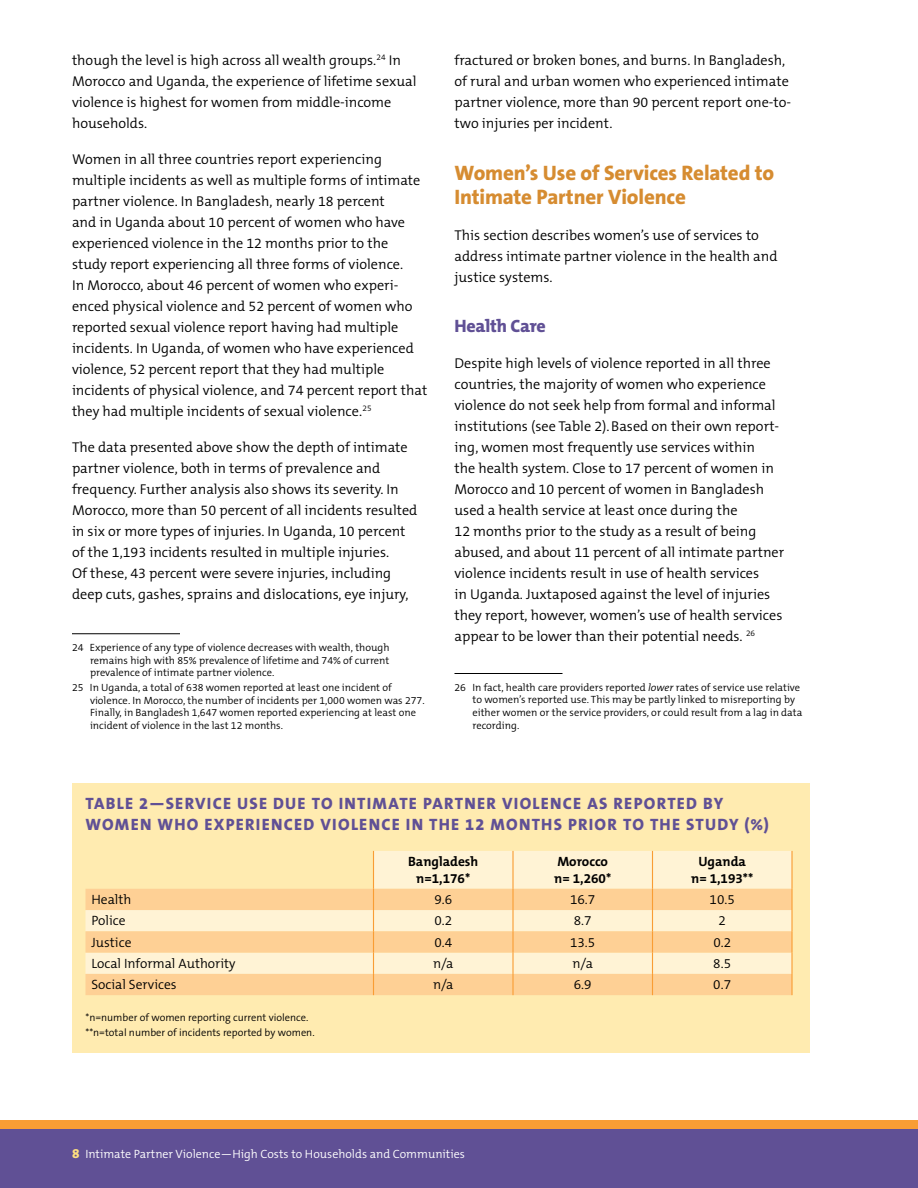
<style>
.page{position:relative;width:918px;height:1188px;background:#fff}
.page>*{position:absolute;margin:0;border:0;box-sizing:border-box;transform-origin:0 0}
.Header_1{font:800 21px/24px "The Sans B8";letter-spacing:-.01em;color:#d68c31}
.Header_2{font:800 18px "The Mix B8";color:#605095}
.Box_Head{font:800 16.5px/21px "The Mix B8";letter-spacing:.08em;color:#605095}
.Footnote{font:300 14.25px/21px "The Mix B4";color:#000}
.Table_Cell_Text{font:300 13.5px "The Mix B4";color:#000}
.Table_Cell_Text-2{font:700 13.5px/16.5px "The Mix B7";color:#000;text-align:center}
.t1{font:300 12px "The Mix B4";color:#fff}
.Footnote-2{font:300 10.5px/12.8px "The Mix B4";color:#000}
.Table_Notes{font:300 10.5px "The Sans B4";color:#000}
.s1{font-style:italic}
.s2{font-family:"The Mix B8";font-weight:800;font-size:13.5px;color:#ffe07f}
</style>
<div class="page">
<div style="left:72px;top:783px;width:738px;height:270px;background:#ffebb0"></div>
<div style="left:372px;top:851px;width:419px;height:38px;background:#fff3d5"></div>
<svg style="left:86px;top:889px;width:705px;height:106px;background:#feddae"></svg>
<hr style="left:373px;top:851px;width:1px;height:38px;background:#f99d34">
<hr style="left:512px;top:851px;width:2px;height:38px;background:#f99d34">
<hr style="left:652px;top:851px;width:1px;height:38px;background:#f99d34">
<hr style="left:512px;top:889px;width:2px;height:21px;background:#f99d34">
<hr style="left:512px;top:910px;width:2px;height:21px;background:#f99d34">
<hr style="left:512px;top:931px;width:2px;height:22px;background:#f99d34">
<hr style="left:512px;top:953px;width:2px;height:21px;background:#f99d34">
<svg style="left:373px;top:889px;width:1px;height:106px"></svg>
<hr style="left:512px;top:974px;width:2px;height:21px;background:#f99d34">
<svg style="left:652px;top:889px;width:1px;height:106px"></svg>
<hr style="left:791px;top:851px;width:2px;height:38px;background:#f99d34">
<hr style="left:791px;top:889px;width:2px;height:21px;background:#f99d34">
<hr style="left:791px;top:910px;width:2px;height:21px;background:#f99d34">
<hr style="left:791px;top:931px;width:2px;height:22px;background:#f99d34">
<hr style="left:791px;top:953px;width:2px;height:21px;background:#f99d34">
<hr style="left:791px;top:974px;width:2px;height:21px;background:#f99d34">
<hr style="left:72px;top:633px;width:108px;height:1px;background:#000">
<hr style="left:454px;top:673px;width:108px;height:1px;background:#000">
<div style="left:0;top:1130px;width:918px;height:58px;background:#605095"></div>
<div style="left:0;top:1120px;width:918px;height:10px;background:#f99d34"></div>
<p class="Footnote" style="left:72px;top:50px;width:346px">though the level is high across all wealth groups.<sup>24</sup> In Morocco and Uganda, the experience of lifetime sexual violence is highest for women from middle-income households.</p>
<p class="Footnote" style="left:72px;top:149px;width:357px">Women in all three countries report experiencing multiple incidents as well as multiple forms of intimate partner violence. In Bangladesh, nearly 18 percent<br>and in Uganda about 10 percent of women who have experienced violence in the 12 months prior to the<br>study report experiencing all three forms of violence.<br>In Morocco, about 46 percent of women who experi&shy;enced physical violence and 52 percent of women who reported sexual violence report having had multiple incidents. In Uganda, of women who have experienced violence, 52 percent report that they had multiple incidents of physical violence, and 74 percent report that they had multiple incidents of sexual violence.<sup>25</sup></p>
<p class="Footnote" style="left:72px;top:437px;width:347px">The data presented above show the depth of intimate partner violence, both in terms of prevalence and frequency. Further analysis also shows its severity. In Morocco, more than 50 percent of all incidents resulted in six or more types of injuries. In Uganda, 10 percent of the 1,193 incidents resulted in multiple injuries.<br>Of these, 43 percent were severe injuries, including deep cuts, gashes, sprains and dislocations, eye injury,</p>
<p class="Footnote-2" style="left:90px;top:641px;width:301px;text-align:justify;text-indent:-18px">24 Experience of any type of violence decreases with wealth, though remains high with 85% prevalence of lifetime and 74% of current prevalence of intimate partner violence.</p>
<p class="Footnote-2" style="left:90px;top:681px;width:336px;text-indent:-18px">25 In Uganda, a total of 638 women reported at least one incident of violence. In Morocco, the number of incidents per 1,000 women was 277.<br>Finally, in Bangladesh 1,647 women reported experiencing at least one incident of violence in the last 12 months.</p>
<p class="Footnote" style="left:454px;top:50px;width:338px">fractured or broken bones, and burns. In Bangladesh, of rural and urban women who experienced intimate partner violence, more than 90 percent report one-to&shy;two injuries per incident.</p>
<p class="Header_1" style="left:454px;top:162px;width:321px">Women’s Use of Services Related to<br>Intimate Partner Violence</p>
<p class="Footnote" style="left:454px;top:225px;width:325px">This section describes women’s use of services to address intimate partner violence in the health and justice systems.</p>
<p class="Header_2" style="left:454px;top:316px;width:93px">HEALTH CARE</p>
<p class="Footnote" style="left:454px;top:353px;width:331px">Despite high levels of violence reported in all three countries, the majority of women who experience violence do not seek help from formal and informal institutions (see Table 2).Based on their own report&shy;ing, women most frequently use services within<br>the health system. Close to 17 percent of women in Morocco and 10 percent of women in Bangladesh used a health service at least once during the<br>12 months prior to the study as a result of being abused, and about 11 percent of all intimate partner violence incidents result in use of health services<br>in Uganda. Juxtaposed against the level of injuries they report, however, women’s use of health services appear to be lower than their potential needs. <sup>26</sup></p>
<p class="Footnote-2" style="left:472px;top:681px;width:331px;text-indent:-18px">26 In fact, health care providers reported <span class="s1">lower</span> rates of service use relative to women’s reported use. This may be partly linked to misreporting by either women or the service providers, or could result from a lag in data recording.</p>
<p class="Box_Head" style="left:86px;top:793px;width:685px">TABLE 2—SERVICE USE DUE TO INTIMATE PARTNER VIOLENCE AS REPORTED BY<br>WOMEN WHO EXPERIENCED VIOLENCE IN THE 12 MONTHS PRIOR TO THE STUDY (%)</p>
<p class="Table_Cell_Text-2" style="left:408px;top:854px;width:72px">Bangladesh n=1,176*</p>
<p class="Table_Cell_Text-2" style="left:554px;top:854px;width:58px;text-align:left">Morocco n= 1,260*</p>
<p class="Table_Cell_Text-2" style="left:691px;top:854px;width:64px">Uganda n= 1,193**</p>
<p class="Table_Cell_Text" style="left:92px;top:893px;width:41px">Health</p>
<p class="Table_Cell_Text" style="left:434px;top:893px;width:19px">9.6</p>
<p class="Table_Cell_Text" style="left:570px;top:893px;width:27px">16.7</p>
<p class="Table_Cell_Text" style="left:710px;top:893px;width:27px">10.5</p>
<p class="Table_Cell_Text" style="left:91px;top:914px;width:36px">Police</p>
<p class="Table_Cell_Text" style="left:434px;top:914px;width:19px">0.2</p>
<p class="Table_Cell_Text" style="left:574px;top:914px;width:19px">8.7</p>
<p class="Table_Cell_Text" style="left:719px;top:914px;width:9px">2</p>
<p class="Table_Cell_Text" style="left:91px;top:935px;width:42px">Justice</p>
<p class="Table_Cell_Text" style="left:434px;top:935px;width:19px">0.4</p>
<p class="Table_Cell_Text" style="left:570px;top:935px;width:27px">13.5</p>
<p class="Table_Cell_Text" style="left:713px;top:935px;width:19px">0.2</p>
<p class="Table_Cell_Text" style="left:91px;top:956px;width:146px">Local Informal Authority</p>
<p class="Table_Cell_Text" style="left:433px;top:956px;width:22px">n/a</p>
<p class="Table_Cell_Text" style="left:573px;top:956px;width:22px">n/a</p>
<p class="Table_Cell_Text" style="left:713px;top:956px;width:19px">8.5</p>
<p class="Table_Cell_Text" style="left:91px;top:978px;width:87px">Social Services</p>
<p class="Table_Cell_Text" style="left:433px;top:978px;width:22px">n/a</p>
<p class="Table_Cell_Text" style="left:574px;top:978px;width:19px">6.9</p>
<p class="Table_Cell_Text" style="left:713px;top:978px;width:19px">0.7</p>
<p class="Table_Notes" style="left:86px;top:1012px;width:224px">*n=number of women reporting current violence.</p>
<p class="Table_Notes" style="left:86px;top:1027px;width:231px">**n=total number of incidents reported by women.</p>
<p class="t1" style="left:72px;top:1147px;width:394px"><span class="s2">8</span> Intimate Partner Violence—High Costs to Households and Communities</p>
</div>
